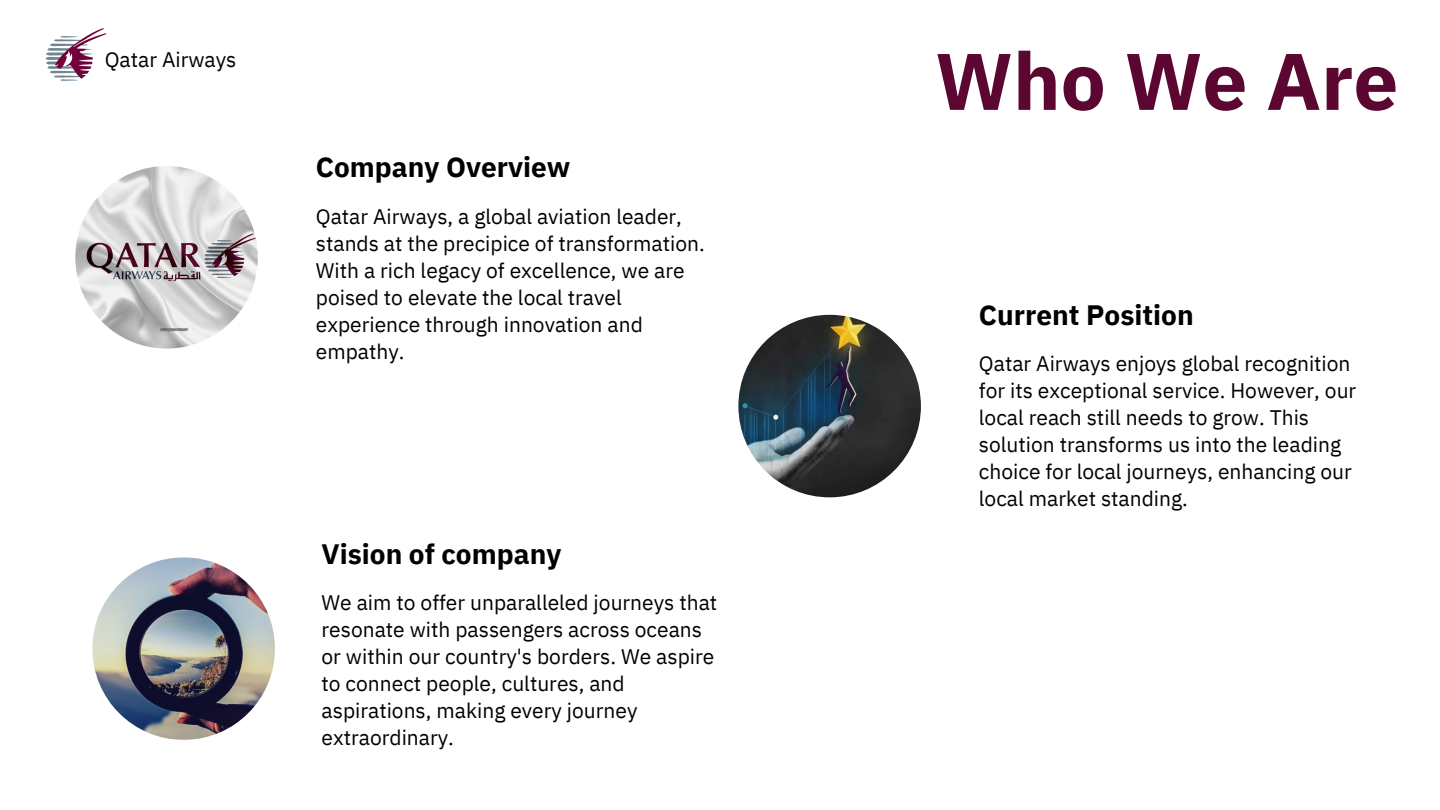
<style>
.page{position:relative;width:1440px;height:810px;background:#fff}
.page>*{position:absolute;margin:0;border:0;box-sizing:border-box;transform-origin:0 0}
.t1{font:700 80px "IBM Plex Sans";color:#5c0632}
.t2{font:700 28px "IBM Plex Sans";color:#000}
.t3{font:21px/27px "IBM Plex Sans";color:#000}
</style>
<div class="page">
<img style="left:45px;top:28px;width:62px;height:53px">
<img style="left:75px;top:166px;width:183px;height:183px;border-radius:50%">
<img style="left:738px;top:315px;width:183px;height:182px;border-radius:50%">
<img style="left:92px;top:557px;width:183px;height:183px;border-radius:50%">
<p class="t3" style="left:105px;top:46px;width:133px">Qatar Airways</p>
<p class="t1" style="left:935px;top:28px;width:465px">Who We Are</p>
<p class="t2" style="left:316px;top:149px;width:256px">Company Overview</p>
<p class="t3" style="left:316px;top:202px;width:390px">Qatar Airways, a global aviation leader, stands at the precipice of transformation.<br>With a rich legacy of excellence, we are poised to elevate the local travel experience through innovation and empathy.</p>
<p class="t2" style="left:322px;top:535px;width:241px">Vision of company</p>
<p class="t3" style="left:322px;top:589px;width:397px">We aim to offer unparalleled journeys that resonate with passengers across oceans or within our country's borders. We aspire to connect people, cultures, and aspirations, making every journey extraordinary.</p>
<p class="t2" style="left:979px;top:296px;width:216px">Current Position</p>
<p class="t3" style="left:979px;top:350px;width:379px">Qatar Airways enjoys global recognition for its exceptional service. However, our local reach still needs to grow. This solution transforms us into the leading choice for local journeys, enhancing our local market standing.</p>
</div>
